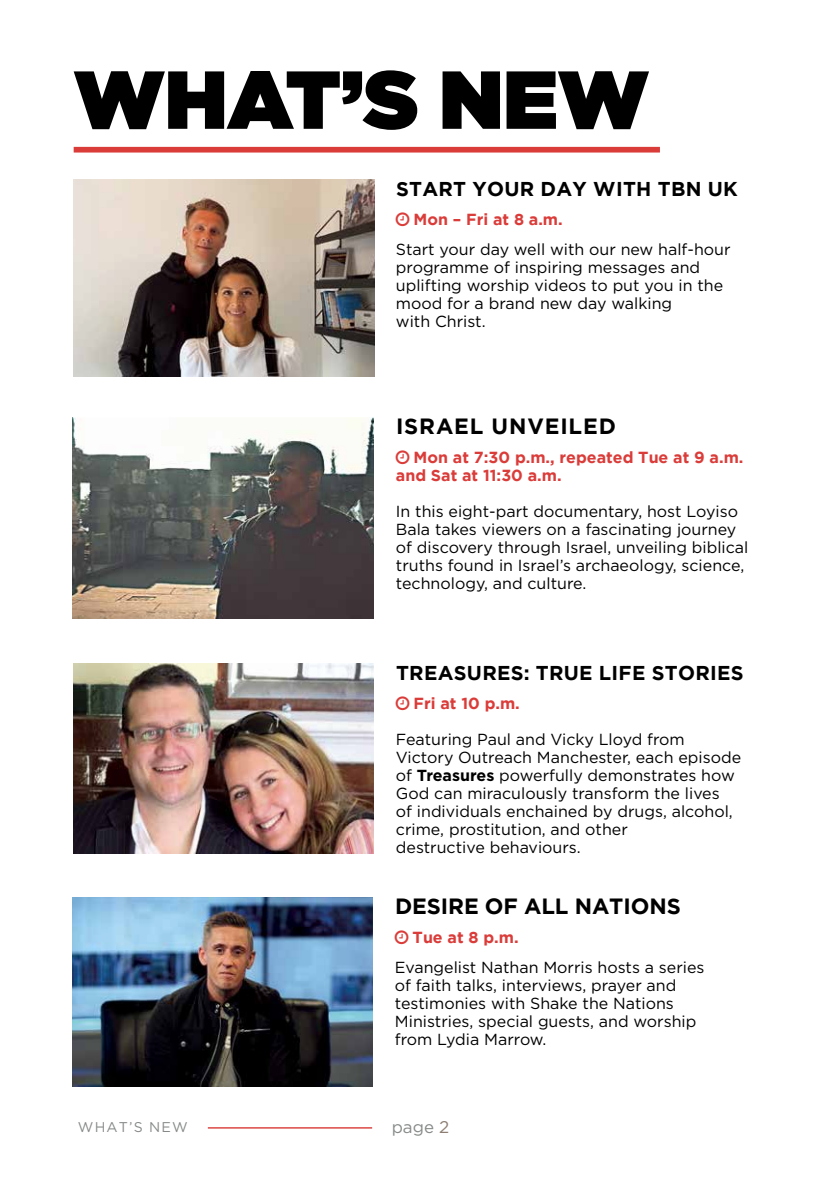
<style>
.page{position:relative;width:840px;height:1191px;background:#fff}
.page>*{position:absolute;margin:0;border:0;box-sizing:border-box;transform-origin:0 0}
.t1{font:82px "Gotham Ultra";color:#000}
.t2{font:700 22px "Gotham";letter-spacing:-.005em;color:#000}
.t3{font:700 22px "Gotham";letter-spacing:.04em;color:#000}
.t4{font:700 20px "Gotham";letter-spacing:.015em;color:#000}
.t5{font:17px "Gotham";color:#868a87}
.t6{font:16px/18px "Gotham";color:#000}
.t7{font:700 16px/18px "Gotham";color:#da3c39}
.t8{font:14px "Gotham";letter-spacing:.08em;color:#868a87}
.s1{font-weight:700}
.s2{color:#8d7d73}
</style>
<div class="page">
<img style="left:73px;top:663px;width:300px;height:190px">
<img style="left:72px;top:418px;width:301px;height:201px">
<img style="left:74px;top:180px;width:300px;height:196px">
<img style="left:72px;top:898px;width:300px;height:188px">
<hr style="left:208px;top:1127px;width:164px;height:1px;background:#da3c39">
<div style="left:74px;top:147px;width:585px;height:5px;background:#da3c39"></div>
<h1 class="t1" style="left:74px;top:52px;width:576px">WHAT’S NEW</h1>
<p class="t4" style="left:396px;top:177px;width:343px">START YOUR DAY WITH TBN UK</p>
<p class="t7" style="left:413px;top:210px;width:150px">Mon – Fri at 8 a.m.</p>
<p class="t6" style="left:395px;top:240px;width:336px">Start your day well with our new half-hour programme of inspiring messages and uplifting worship videos to put you in the mood for a brand new day walking<br>with Christ.</p>
<h2 class="t3" style="left:396px;top:413px;width:221px">ISRAEL UNVEILED</h2>
<p class="t7" style="left:395px;top:448px;width:349px;text-indent:18px">Mon at 7:30 p.m., repeated Tue at 9 a.m. and Sat at 11:30 a.m.</p>
<p class="t6" style="left:395px;top:502px;width:354px">In this eight-part documentary, host Loyiso Bala takes viewers on a fascinating journey of discovery through Israel, unveiling biblical truths found in Israel’s archaeology, science, technology, and culture.</p>
<p class="t4" style="left:396px;top:661px;width:349px">TREASURES: TRUE LIFE STORIES</p>
<p class="t7" style="left:413px;top:694px;width:108px">Fri at 10 p.m.</p>
<p class="t6" style="left:395px;top:730px;width:346px">Featuring Paul and Vicky Lloyd from Victory Outreach Manchester, each episode of <span class="s1">Treasures</span> powerfully demonstrates how God can miraculously transform the lives<br>of individuals enchained by drugs, alcohol, crime, prostitution, and other<br>destructive behaviours.</p>
<h2 class="t2" style="left:395px;top:893px;width:287px">DESIRE OF ALL NATIONS</h2>
<p class="t7" style="left:412px;top:928px;width:107px">Tue at 8 p.m.</p>
<p class="t6" style="left:394px;top:957px;width:311px">Evangelist Nathan Morris hosts a series of faith talks, interviews, prayer and testimonies with Shake the Nations Ministries, special guests, and worship from Lydia Marrow.</p>
<p class="t8" style="left:78px;top:1118px;width:111px">WHAT’S NEW</p>
<p class="t5" style="left:391px;top:1116px;width:59px">page <span class="s2">2</span></p>
</div>
